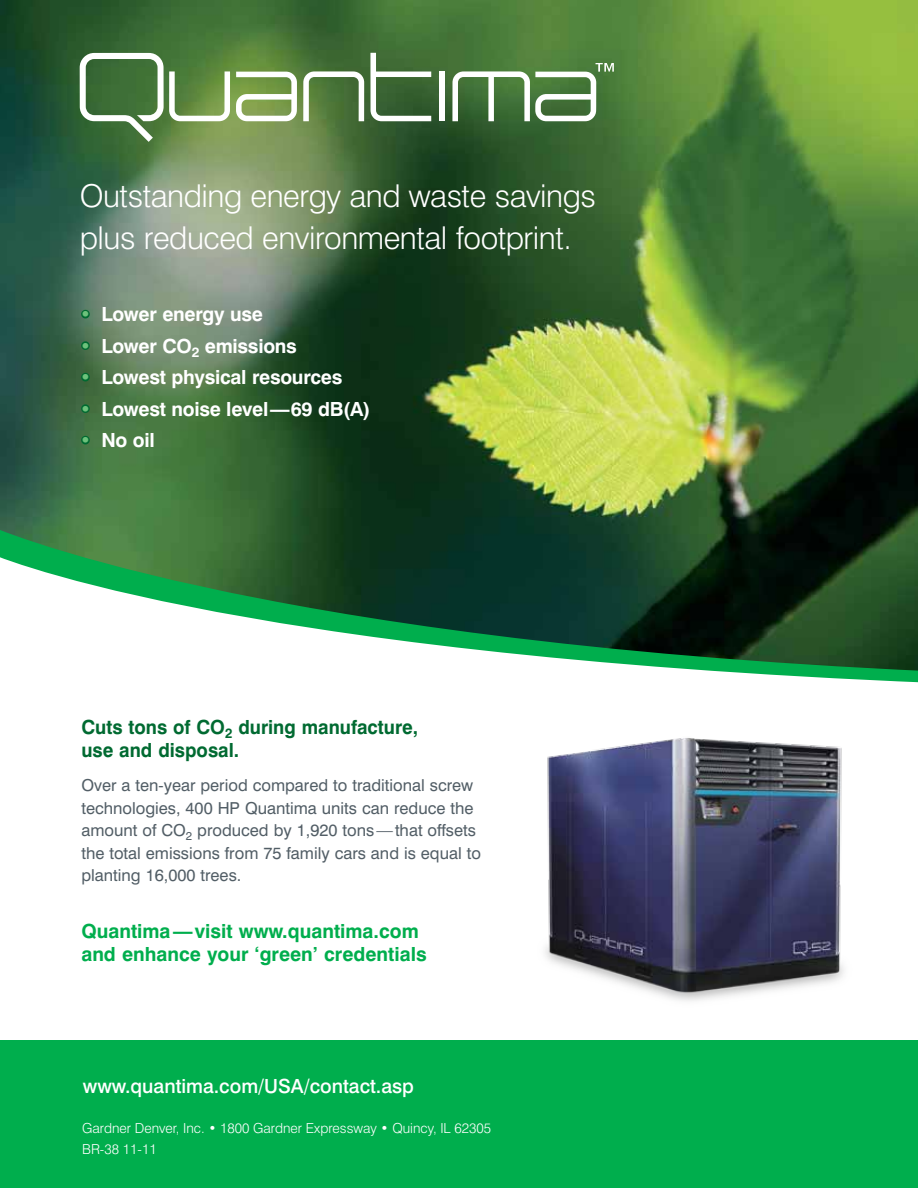
<style>
.page{position:relative;width:918px;height:1188px;background:#fff}
.page>*{position:absolute;margin:0;border:0;box-sizing:border-box;transform-origin:0 0}
.t1{font:300 31.5px/42px "Swiss 721 BT";letter-spacing:-.015em;color:#fff}
.t2{font:700 19.5px "Swiss 721 BT";letter-spacing:-.015em;color:#fff}
.t3{font:700 19.5px/22.5px "Swiss 721 BT";color:#00ae4d}
.t4{font:700 19.5px/22.5px "Swiss 721 BT";color:#006a31;scale:.96 1}
.t5{font:500 19.5px "Swiss 721 BT";color:#fff}
.t6{font:16.5px/22.5px "Swiss 721 BT";color:#525e66}
.t7{font:300 13.8px/21px "Swiss 721 BT";color:#fff}
.s1{color:#6cc17b}
</style>
<div class="page">
<div style="left:0;top:1040px;width:918px;height:148px;background:#00ae4d"></div>
<img style="left:0;top:0;width:918px;height:525px">
<svg style="left:236px;top:72px;width:61px;height:49px"></svg>
<svg style="left:303px;top:71px;width:61px;height:50px"></svg>
<svg style="left:370px;top:53px;width:61px;height:68px"></svg>
<div style="left:439px;top:72px;width:6px;height:49px;background:#fff"></div>
<svg style="left:452px;top:63px;width:162px;height:58px"></svg>
<svg style="left:80px;top:53px;width:150px;height:89px"></svg>
<div style="left:81px;top:310px;width:9px;height:8px;border:3px solid #006a31;border-radius:50%"></div>
<div style="left:81px;top:341px;width:9px;height:9px;border:3px solid #006a31;border-radius:50%"></div>
<div style="left:81px;top:373px;width:9px;height:8px;border:3px solid #006a31;border-radius:50%"></div>
<div style="left:81px;top:404px;width:9px;height:9px;border:3px solid #006a31;border-radius:50%"></div>
<div style="left:81px;top:436px;width:9px;height:8px;border:3px solid #006a31;border-radius:50%"></div>
<svg style="left:0;top:525px;width:918px;height:158px"></svg>
<img style="left:545px;top:738px;width:299px;height:263px">
<h1 class="t1" style="left:80px;top:175px;width:518px">Outstanding energy and waste savings plus reduced environmental footprint.</h1>
<p class="t2" style="left:80px;top:303px;width:185px"><span class="s1">•</span> Lower energy use</p>
<p class="t2" style="left:80px;top:334px;width:219px"><span class="s1">•</span> Lower CO<sub>2</sub> emissions</p>
<p class="t2" style="left:80px;top:366px;width:264px"><span class="s1">•</span> Lowest physical resources</p>
<p class="t2" style="left:80px;top:397px;width:292px"><span class="s1">•</span> Lowest noise level—69 dB(A)</p>
<p class="t2" style="left:80px;top:429px;width:77px"><span class="s1">•</span> No oil</p>
<p class="t4" style="left:81px;top:716px;width:352px">Cuts tons of CO<sub>2</sub> during manufacture, use and disposal.</p>
<p class="t6" style="left:81px;top:774px;width:401px">Over a ten-year period compared to traditional screw technologies, 400 HP Quantima units can reduce the amount of CO<sub>2</sub> produced by 1,920 tons—that offsets the total emissions from 75 family cars and is equal to planting 16,000 trees.</p>
<p class="t3" style="left:81px;top:920px;width:347px">Quantima—visit www.quantima.com and enhance your ‘green’ credentials</p>
<p class="t5" style="left:83px;top:1074px;width:333px">www.quantima.com/USA/contact.asp</p>
<p class="t7" style="left:82px;top:1118px;width:410px">Gardner Denver, Inc. • 1800 Gardner Expressway • Quincy, IL 62305<br>BR-38 11-11</p>
</div>
